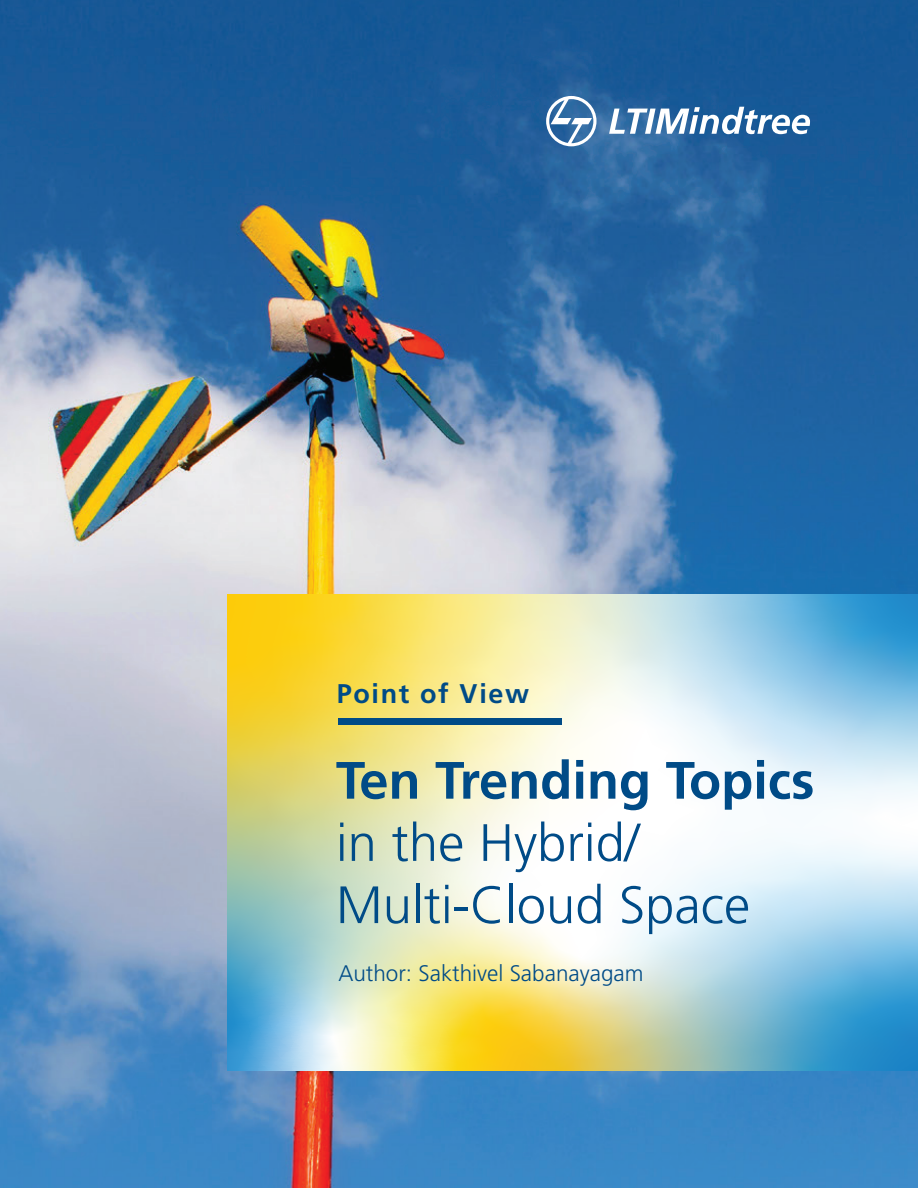
<style>
.page{position:relative;width:918px;height:1188px;background:#fff}
.page>*{position:absolute;margin:0;border:0;box-sizing:border-box;transform-origin:0 0}
.t1{font:300 52.5px/62.2px "Frutiger LT Pro";color:#004b87}
.t2{font:700 52.5px "Frutiger LT Pro";color:#004b87}
.t3{font:700 27px "Frutiger LT Pro";letter-spacing:.06em;color:#004b87}
.t4{font:300 22.5px "Frutiger LT Pro";color:#004b87}
</style>
<div class="page">
<img style="left:0;top:0;width:918px;height:1188px">
<svg style="left:228px;top:594px;width:690px;height:476px"></svg>
<div style="left:338px;top:718px;width:224px;height:6px;background:#004b87"></div>
<svg style="left:546px;top:96px;width:51px;height:50px"></svg>
<svg style="left:609px;top:107px;width:201px;height:27px"></svg>
<p class="t3" style="left:337px;top:678px;width:194px">Point of View</p>
<p class="t2" style="left:336px;top:750px;width:480px">Ten Trending Topics</p>
<p class="t1" style="left:336px;top:812px;width:416px">in the Hybrid/<br>Multi-Cloud Space</p>
<p class="t4" style="left:338px;top:960px;width:307px">Author: Sakthivel Sabanayagam</p>
</div>
